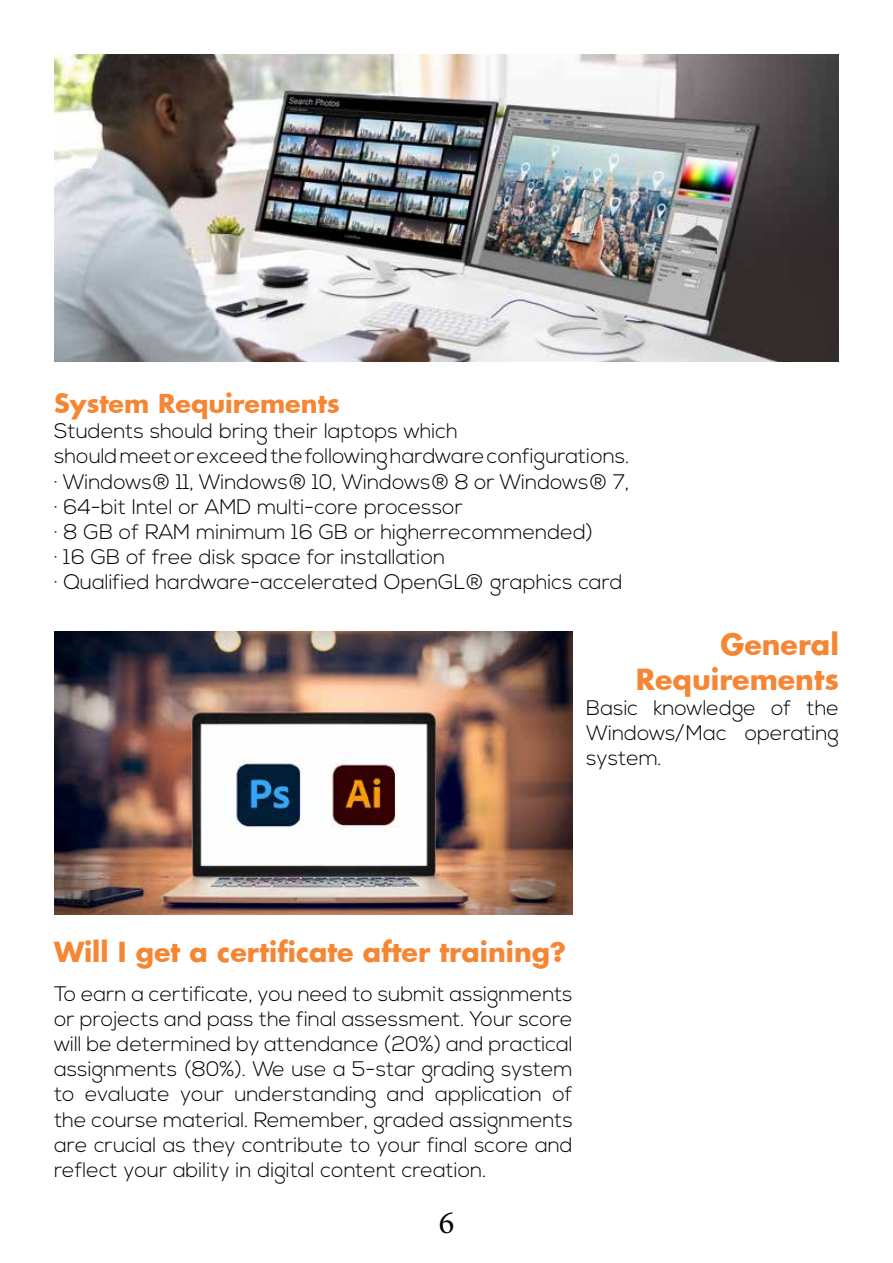
<style>
.page{position:relative;width:893px;height:1263px;background:#fff}
.page>*{position:absolute;margin:0;border:0;box-sizing:border-box;transform-origin:0 0}
.t1{font:32.4px "Minion Pro";color:#000}
.t2{font:700 28.5px/34.2px "Futura";color:#f58634;text-align:right}
.t3{font:700 27px "Futura";color:#f58634}
.t4{font:700 25.5px "Futura";color:#f58634}
.t5{font:300 21px/25.2px "Nexa";color:#000;text-align:justify}
</style>
<div class="page">
<img style="left:54px;top:54px;width:785px;height:307px">
<img style="left:54px;top:631px;width:519px;height:284px">
<p class="t4" style="left:54px;top:386px;width:287px">System Requirements</p>
<p class="t5" style="left:54px;top:419px;width:577px;text-align:left">Students should bring their laptops which<br>should meet or exceed the following hardware configurations. · Windows® 11, Windows® 10, Windows® 8 or Windows® 7, · 64-bit Intel or AMD multi-core processor<br>· 8 GB of RAM minimum 16 GB or higherrecommended)<br>· 16 GB of free disk space for installation<br>· Qualified hardware-accelerated OpenGL® graphics card</p>
<h2 class="t2" style="left:636px;top:627px;width:205px">General<br>Requirements</h2>
<p class="t5" style="left:586px;top:696px;width:254px">Basic knowledge of the Windows/Mac operating system.</p>
<p class="t3" style="left:54px;top:933px;width:514px">Will I get a certificate after training?</p>
<p class="t5" style="left:54px;top:982px;width:520px">To earn a certificate, you need to submit assignments or projects and pass the final assessment. Your score will be determined by attendance (20%) and practical assignments (80%). We use a 5-star grading system to evaluate your understanding and application of the course material. Remember, graded assignments are crucial as they contribute to your final score and reflect your ability in digital content creation.</p>
<h1 class="t1" style="left:439px;top:1200px;width:17px">6</h1>
</div>
